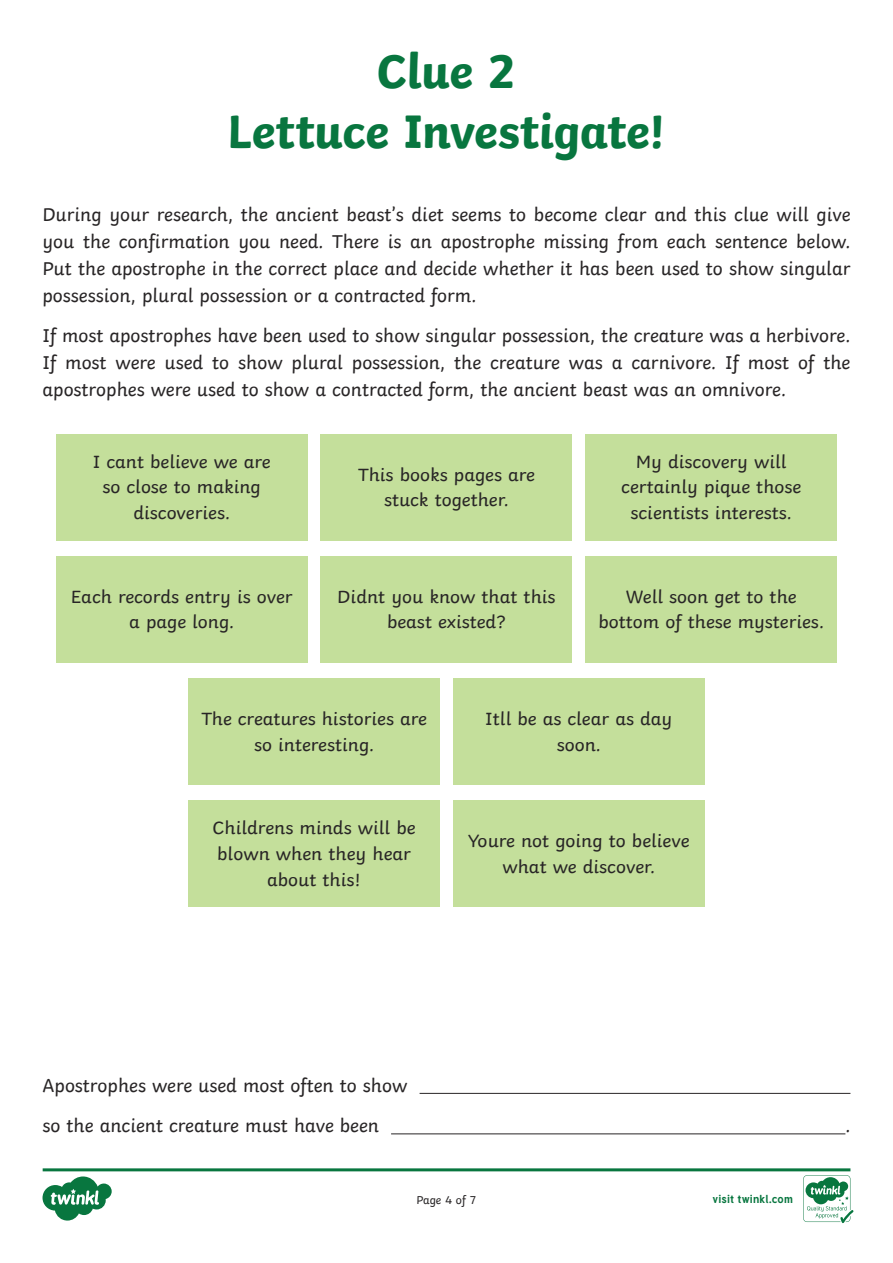
<style>
.page{position:relative;width:893px;height:1263px;background:#fff}
.page>*{position:absolute;margin:0;border:0;box-sizing:border-box;transform-origin:0 0}
.Heading_1{font:700 49.5px/59.4px "Twinkl";letter-spacing:-.01em;color:#08763f;text-align:center}
.KS2_Body_Copy{font:19.5px/27px "Twinkl";color:#282526;text-align:justify}
.Table{font:18.6px/25.8px "Twinkl";color:#282526;text-align:center;scale:1.05 1}
.t1{font:12px "Twinkl";letter-spacing:-.005em;color:#282526}
.t2{font:700 11.4px "Tuffy";letter-spacing:.015em;color:#08763f}
</style>
<div class="page">
<hr style="left:420px;top:1093px;width:430px;height:1px;background:#282526">
<hr style="left:391px;top:1133px;width:454px;height:1px;background:#282526">
<div style="left:56px;top:434px;width:251px;height:107px;background:#c4df9b"></div>
<div style="left:56px;top:556px;width:251px;height:107px;background:#c4df9b"></div>
<div style="left:321px;top:434px;width:251px;height:107px;background:#c4df9b"></div>
<div style="left:321px;top:556px;width:251px;height:107px;background:#c4df9b"></div>
<div style="left:189px;top:678px;width:251px;height:107px;background:#c4df9b"></div>
<div style="left:189px;top:800px;width:251px;height:107px;background:#c4df9b"></div>
<div style="left:586px;top:434px;width:251px;height:107px;background:#c4df9b"></div>
<div style="left:586px;top:556px;width:251px;height:107px;background:#c4df9b"></div>
<div style="left:453px;top:678px;width:251px;height:107px;background:#c4df9b"></div>
<div style="left:453px;top:800px;width:251px;height:107px;background:#c4df9b"></div>
<svg style="left:43px;top:1168px;width:810px;height:55px"></svg>
<p class="Heading_1" style="left:227px;top:37px;width:440px">Clue 2<br>Lettuce Investigate!</p>
<p class="KS2_Body_Copy" style="left:43px;top:200px;width:809px">During your research, the ancient beast’s diet seems to become clear and this clue will give you the confirmation you need. There is an apostrophe missing from each sentence below.<br>Put the apostrophe in the correct place and decide whether it has been used to show singular possession, plural possession or a contracted form.</p>
<p class="KS2_Body_Copy" style="left:43px;top:320px;width:809px">If most apostrophes have been used to show singular possession, the creature was a herbivore.<br>If most were used to show plural possession, the creature was a carnivore. If most of the apostrophes were used to show a contracted form, the ancient beast was an omnivore.</p>
<p class="Table" style="left:93px;top:447px;width:171px">I cant believe we are so close to making discoveries.</p>
<p class="Table" style="left:71px;top:582px;width:213px">Each records entry is over a page long.</p>
<p class="Table" style="left:358px;top:460px;width:170px">This books pages are stuck together.</p>
<p class="Table" style="left:337px;top:582px;width:209px">Didnt you know that this beast existed?</p>
<p class="Table" style="left:621px;top:447px;width:173px">My discovery will certainly pique those scientists interests.</p>
<p class="Table" style="left:598px;top:582px;width:216px">Well soon get to the bottom of these mysteries.</p>
<p class="Table" style="left:201px;top:704px;width:216px">The creatures histories are so interesting.</p>
<p class="Table" style="left:213px;top:813px;width:195px">Childrens minds will be blown when they hear about this!</p>
<p class="Table" style="left:485px;top:704px;width:180px">Itll be as clear as day soon.</p>
<p class="Table" style="left:468px;top:826px;width:212px">Youre not going to believe what we discover.</p>
<p class="KS2_Body_Copy" style="left:43px;top:1063px;width:366px;line-height:40.5px">Apostrophes were used most often to show so the ancient creature must have been</p>
<p class="t1" style="left:416px;top:1191px;width:62px">Page 4 of 7</p>
<p class="t2" style="left:712px;top:1190px;width:82px">visit twinkl.com</p>
<p class="KS2_Body_Copy" style="left:845px;top:1110px;width:7px">.</p>
</div>
